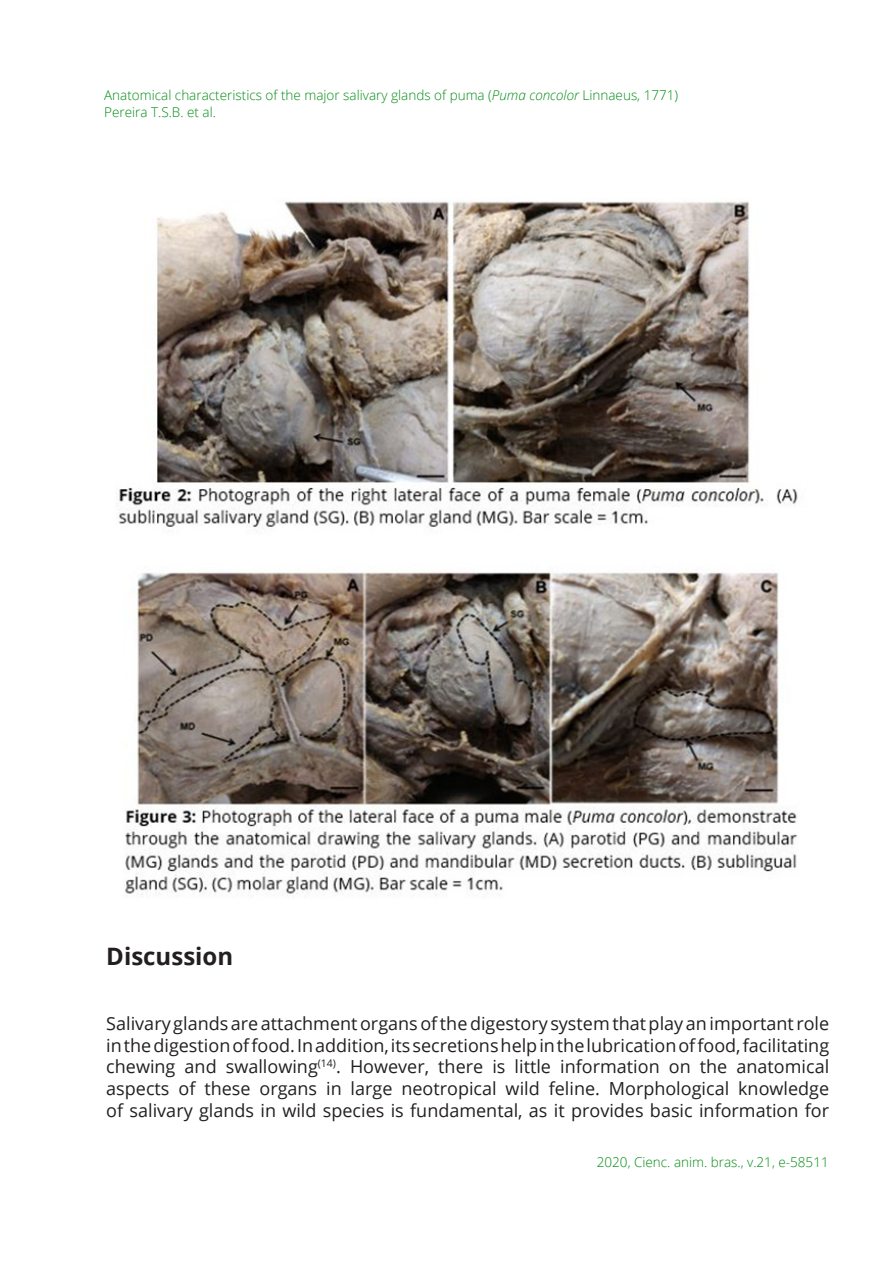
<style>
.page{position:relative;width:893px;height:1263px;background:#fff}
.page>*{position:absolute;margin:0;border:0;box-sizing:border-box;transform-origin:0 0}
.t1{font:700 24px "Open Sans";color:#231f20}
.t2{font:18px/21.6px "Open Sans";color:#231f20;text-align:justify}
.t3{font:300 13.5px/16.5px "Open Sans";color:#008c14}
.s1{font-style:italic}
</style>
<div class="page">
<img style="left:119px;top:201px;width:679px;height:331px">
<img style="left:125px;top:572px;width:673px;height:324px">
<p class="t3" style="left:104px;top:87px;width:575px">Anatomical characteristics of the major salivary glands of puma (<span class="s1">Puma concolor</span> Linnaeus, 1771)<br>Pereira T.S.B. et al.</p>
<h1 class="t1" style="left:106px;top:940px;width:128px">Discussion</h1>
<p class="t2" style="left:106px;top:1012px;width:724px">Salivary glands are attachment organs of the digestory system that play an important role in the digestion of food. In addition, its secretions help in the lubrication of food, facilitating chewing and swallowing<sup>(14)</sup>. However, there is little information on the anatomical aspects of these organs in large neotropical wild feline. Morphological knowledge of salivary glands in wild species is fundamental, as it provides basic information for</p>
<p class="t3" style="left:597px;top:1153px;width:233px">2020, Cienc. anim. bras., v.21, e-58511</p>
</div>
